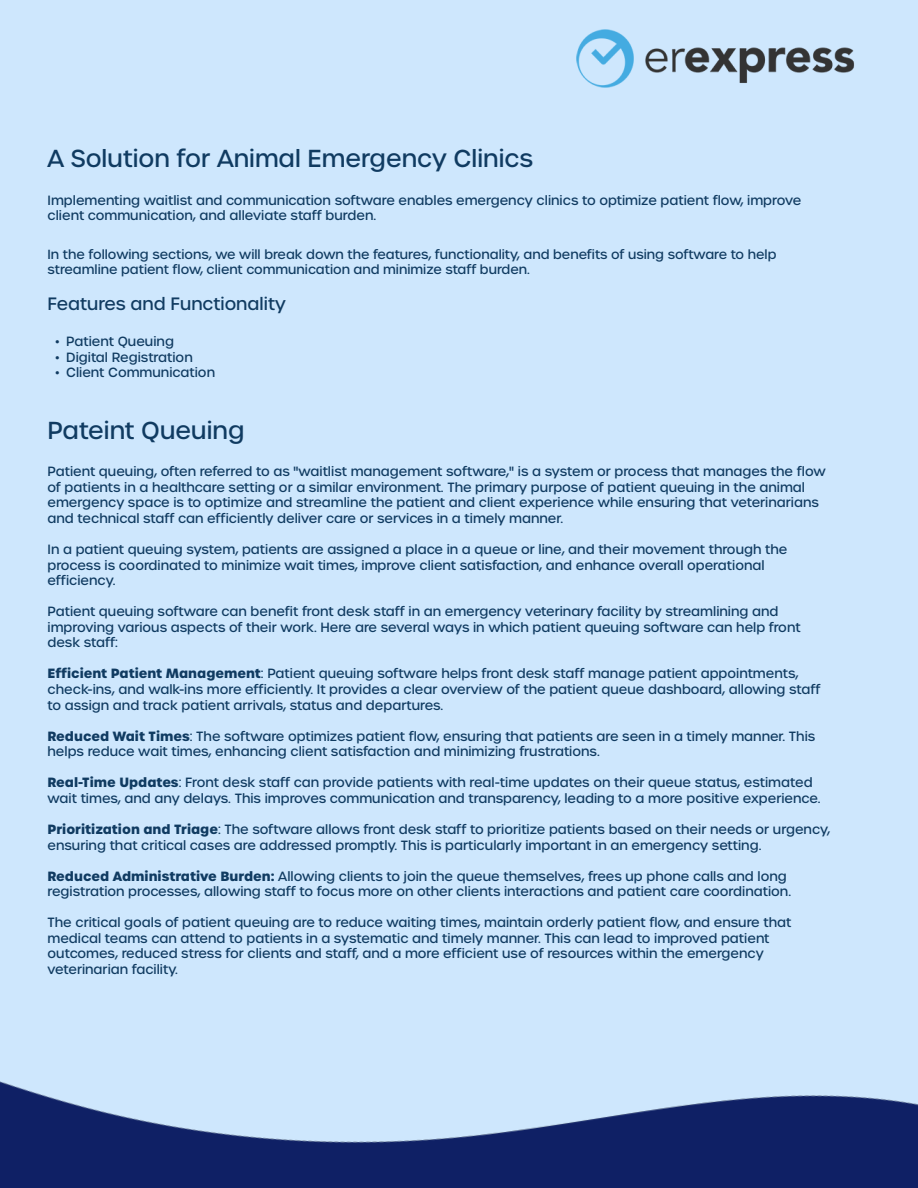
<style>
.page{position:relative;width:918px;height:1188px;background:#cee7fd}
.page>*{position:absolute;margin:0;border:0;box-sizing:border-box;transform-origin:0 0}
.t1{font:500 23.7px "Urbane";color:#103b61}
.t2{font:500 17.25px "Urbane";color:#103b61}
.t3{font:500 12.9px/15.6px "Urbane";color:#103b61}
.t4{font:500 12.75px/15.3px "Urbane";color:#103b61}
.s1{font-family:"Times New Roman";font-weight:400}
.s2{font-weight:700}
</style>
<div class="page">
<img style="left:0;top:1081px;width:918px;height:107px">
<img style="left:576px;top:29px;width:279px;height:59px">
<h1 class="t1" style="left:48px;top:143px;width:487px">A Solution for Animal Emergency Clinics</h1>
<p class="t3" style="left:48px;top:192px;width:755px">Implementing waitlist and communication software enables emergency clinics to optimize patient flow, improve client communication, and alleviate staff burden.</p>
<p class="t4" style="left:48px;top:247px;width:730px">In the following sections, we will break down the features, functionality, and benefits of using software to help streamline patient flow, client communication and minimize staff burden.</p>
<h2 class="t2" style="left:48px;top:292px;width:240px">Features and Functionality</h2>
<p class="t3" style="left:55px;top:334px;width:120px"><span class="s1">•</span> Patient Queuing</p>
<p class="t3" style="left:55px;top:349px;width:139px"><span class="s1">•</span> Digital Registration</p>
<p class="t3" style="left:55px;top:365px;width:161px"><span class="s1">•</span> Client Communication</p>
<h1 class="t1" style="left:48px;top:414px;width:199px">Pateint Queuing</h1>
<p class="t3" style="left:48px;top:464px;width:780px">Patient queuing, often referred to as "waitlist management software," is a system or process that manages the flow of patients in a healthcare setting or a similar environment. The primary purpose of patient queuing in the animal emergency space is to optimize and streamline the patient and client experience while ensuring that veterinarians and technical staff can efficiently deliver care or services in a timely manner.</p>
<p class="t3" style="left:48px;top:542px;width:741px">In a patient queuing system, patients are assigned a place in a queue or line, and their movement through the process is coordinated to minimize wait times, improve client satisfaction, and enhance overall operational efficiency.</p>
<p class="t3" style="left:48px;top:604px;width:755px">Patient queuing software can benefit front desk staff in an emergency veterinary facility by streamlining and improving various aspects of their work. Here are several ways in which patient queuing software can help front desk staff:</p>
<p class="t3" style="left:48px;top:666px;width:775px"><span class="s2">Efficient Patient Management</span>: Patient queuing software helps front desk staff manage patient appointments, check-ins, and walk-ins more efficiently. It provides a clear overview of the patient queue dashboard, allowing staff to assign and track patient arrivals, status and departures.</p>
<p class="t3" style="left:48px;top:728px;width:769px"><span class="s2">Reduced Wait Times</span>: The software optimizes patient flow, ensuring that patients are seen in a timely manner. This helps reduce wait times, enhancing client satisfaction and minimizing frustrations.</p>
<p class="t3" style="left:48px;top:775px;width:775px"><span class="s2">Real-Time Updates</span>: Front desk staff can provide patients with real-time updates on their queue status, estimated wait times, and any delays. This improves communication and transparency, leading to a more positive experience.</p>
<p class="t3" style="left:48px;top:822px;width:784px"><span class="s2">Prioritization and Triage</span>: The software allows front desk staff to prioritize patients based on their needs or urgency, ensuring that critical cases are addressed promptly. This is particularly important in an emergency setting.</p>
<p class="t3" style="left:48px;top:868px;width:745px"><span class="s2">Reduced Administrative Burden:</span> Allowing clients to join the queue themselves, frees up phone calls and long registration processes, allowing staff to focus more on other clients interactions and patient care coordination.</p>
<p class="t3" style="left:48px;top:915px;width:745px">The critical goals of patient queuing are to reduce waiting times, maintain orderly patient flow, and ensure that medical teams can attend to patients in a systematic and timely manner. This can lead to improved patient outcomes, reduced stress for clients and staff, and a more efficient use of resources within the emergency veterinarian facility.</p>
</div>
